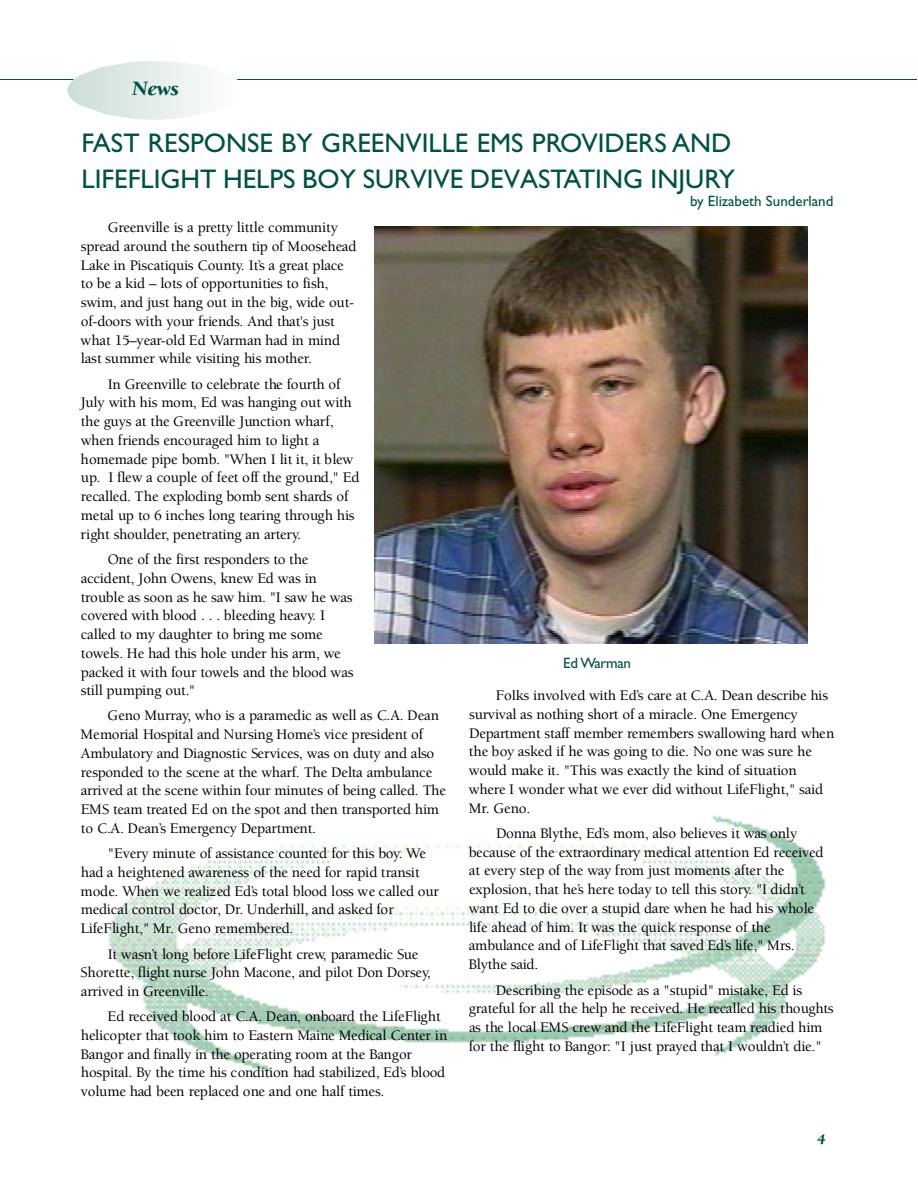
<style>
.page{position:relative;width:918px;height:1188px;background:#fff}
.page>*{position:absolute;margin:0;border:0;box-sizing:border-box;transform-origin:0 0}
.t1{font:27px/36px "Gill Sans";color:#005243}
.t2{font:italic 900 21px "Berkeley";color:#005243}
.t3{font:500 15px/18.8px "Berkeley";letter-spacing:-.025em;color:#000}
.t4{font:15px "Gill Sans";color:#005243}
.t5{font:italic 900 15px "Berkeley";color:#005243}
</style>
<div class="page">
<img style="left:109px;top:816px;width:717px;height:256px">
<hr style="left:0;top:80px;width:917px;height:1px;background:#005243">
<img style="left:68px;top:61px;width:175px;height:59px">
<img style="left:375px;top:226px;width:432px;height:417px">
<h2 class="t2" style="left:132px;top:80px;width:49px">News</h2>
<h1 class="t1" style="left:81px;top:128px;width:655px">FAST RESPONSE BY GREENVILLE EMS PROVIDERS AND<br>LIFEFLIGHT HELPS BOY SURVIVE DEVASTATING INJURY</h1>
<p class="t4" style="left:690px;top:196px;width:145px">by Elizabeth Sunderland</p>
<p class="t3" style="left:81px;top:219px;width:278px;text-indent:27px">G reenville is a pretty little community<br>s p read around the southern tip of Moosehead Lake in Piscatiquis County. It’s a great place to be a kid – lots of opportunities to fish, swim, and just hang out in the big, wide out&shy;of-doors with your friends. And that's just what 15–year-old Ed Wa rman had in mind last summer while visiting his mother.</p>
<p class="t3" style="left:81px;top:376px;width:280px;text-indent:27px">In Greenville to celebrate the fourth of July with his mom, Ed was hanging out with the guys at the Greenville Junction wharf , when friends encouraged him to light a homemade pipe bomb. "When I lit it, it blew up. I flew a couple of feet off the ground," Ed recalled. The exploding bomb sent shards of metal up to 6 inches long tearing through his right shoulder, penetrating an art e ry.</p>
<p class="t3" style="left:81px;top:551px;width:274px;text-indent:27px">One of the first responders to the accident, John Owens, knew Ed was in<br>t rouble as soon as he saw him. "I saw he was c o v e red with blood . . . bleeding heavy. I called to my daughter to bring me some towels. He had this hole under his arm, we packed it with four towels and the blood was still pumping out."</p>
<p class="t3" style="left:81px;top:708px;width:367px;text-indent:27px">Geno Murr a y, who is a paramedic as well as C.A. Dean Memorial Hospital and Nursing Home’s vice president of<br>A m b u l a t o ry and Diagnostic Services, was on duty and also responded to the scene at the wharf. The Delta ambulance<br>a rrived at the scene within four minutes of being called. The EMS team treated Ed on the spot and then transported him to C.A. Dean’s Emergency Department.</p>
<p class="t3" style="left:81px;top:845px;width:360px;text-indent:27px">" E v e ry minute of assistance counted for this boy. We had a heightened awareness of the need for rapid transit mode. When we realized Ed’s total blood loss we called our medical control doctor, Dr. Underhill, and asked for LifeFlight," Mr. Geno re m e m b e red.</p>
<p class="t3" style="left:81px;top:946px;width:352px;text-indent:27px">It wasn’t long before LifeFlight cre w, paramedic Sue<br>S h o rette, flight nurse John Macone, and pilot Don Dorsey, a rrived in Greenville.</p>
<p class="t3" style="left:81px;top:1008px;width:368px;text-indent:27px">Ed received blood at C.A. Dean, onboard the LifeFlight helicopter that took him to Eastern Maine Medical Center in Bangor and finally in the operating room at the Bangor hospital. By the time his condition had stabilized, Ed’s blood volume had been replaced one and one half times.</p>
<p class="t4" style="left:563px;top:657px;width:69px">Ed Wa r m a n</p>
<p class="t3" style="left:469px;top:687px;width:367px;text-indent:27px">Folks involved with Ed’s care at C.A. Dean describe his s u rvival as nothing short of a miracle. One Emerg e n c y<br>D e p a rtment staff member remembers swallowing hard when the boy asked if he was going to die. No one was sure he would make it. "This was exactly the kind of situation<br>w h e re I wonder what we ever did without LifeFlight," said M r. Geno.</p>
<p class="t3" style="left:469px;top:825px;width:356px;text-indent:27px">Donna Blythe, Ed’s mom, also believes it was only because of the extraord i n a ry medical attention Ed re c e i v e d at every step of the way from just moments after the explosion, that he’s here today to tell this story. "I didn’t want Ed to die over a stupid dare when he had his whole life ahead of him. It was the quick response of the ambulance and of LifeFlight that saved Ed’s life," Mrs.<br>Blythe said.</p>
<p class="t3" style="left:469px;top:982px;width:366px;text-indent:27px">Describing the episode as a "stupid" mistake, Ed is grateful for all the help he received. He recalled his thoughts as the local EMS crew and the LifeFlight team readied him for the flight to Bangor: "I just prayed that I wouldn’t die."</p>
<p class="t5" style="left:817px;top:1134px;width:10px">4</p>
</div>
